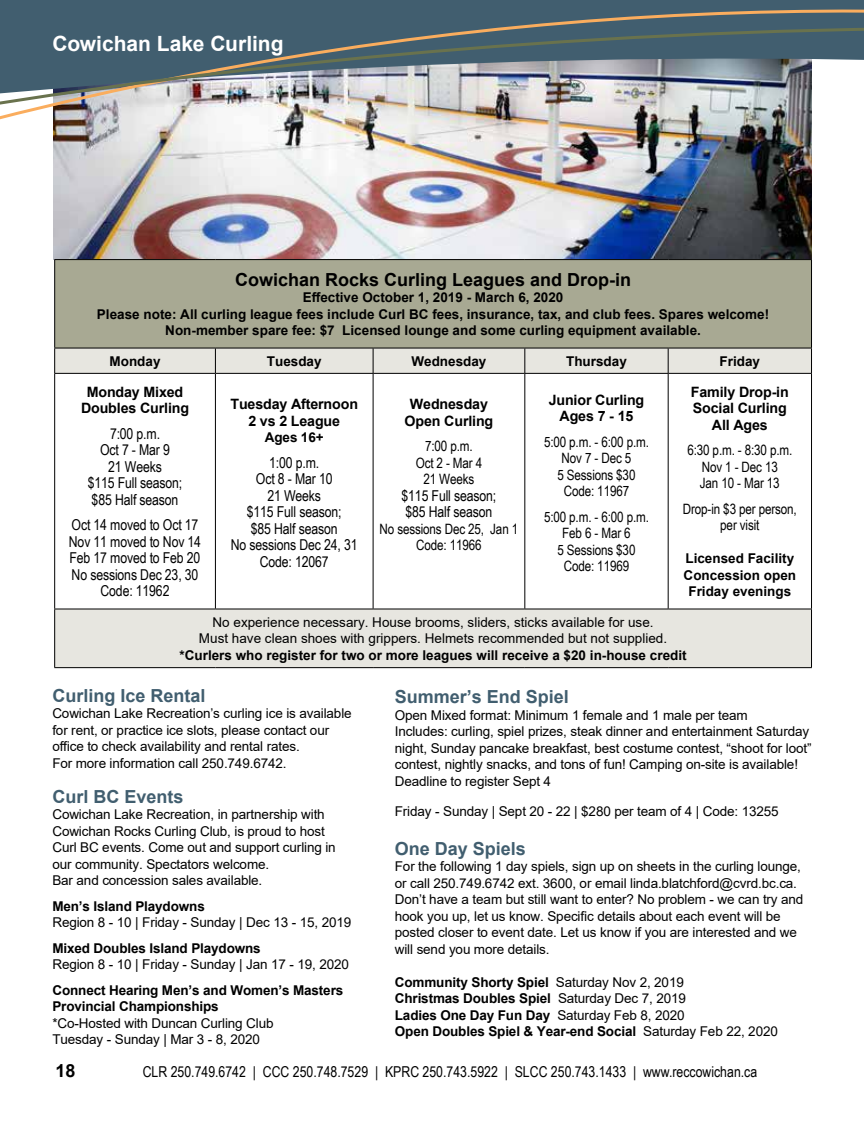
<style>
.page{position:relative;width:864px;height:1134px;background:#fff}
.page>*{position:absolute;margin:0;border:0;box-sizing:border-box;transform-origin:0 0}
.t1{font:700 21px "Arial";color:#fff}
.t2{font:700 18px "Arial";color:#415e6f}
.t3{font:700 18px "Arial";color:#000}
.t4{font:15px/16.5px "Arial Narrow";letter-spacing:-.01em;color:#000;text-align:center}
.t5{font:14.25px/16.5px "Arial Narrow";letter-spacing:-.01em;color:#000;text-align:center}
.t6{font:700 14.25px/16.5px "Arial";letter-spacing:-.01em;color:#000;text-align:center}
.t7{font:13.5px/16.5px "Arial";letter-spacing:-.01em;color:#000}
.t8{font:700 13.5px/16.5px "Arial";color:#000}
.s1{font-weight:400}
</style>
<div class="page">
<img style="left:54px;top:174px;width:758px;height:85px">
<img style="left:0;top:119px;width:812px;height:55px">
<img style="left:0;top:0;width:864px;height:119px">
<div style="left:55px;top:260px;width:757px;height:88px;background:#a8a993"></div>
<svg style="left:55px;top:349px;width:756px;height:318px"></svg>
<hr style="left:54px;top:259px;width:161px;height:1px;background:#000">
<hr style="left:54px;top:260px;width:1px;height:88px;background:#000">
<hr style="left:215px;top:259px;width:158px;height:1px;background:#000">
<hr style="left:373px;top:259px;width:152px;height:1px;background:#000">
<hr style="left:525px;top:259px;width:143px;height:1px;background:#000">
<hr style="left:668px;top:259px;width:144px;height:1px;background:#000">
<hr style="left:811px;top:260px;width:1px;height:88px;background:#000">
<hr style="left:54px;top:348px;width:161px;height:1px;background:#000">
<svg style="left:54px;top:348px;width:1px;height:25px"></svg>
<hr style="left:215px;top:348px;width:158px;height:1px;background:#000">
<svg style="left:215px;top:348px;width:1px;height:25px"></svg>
<hr style="left:373px;top:348px;width:152px;height:1px;background:#000">
<svg style="left:373px;top:348px;width:1px;height:25px"></svg>
<hr style="left:525px;top:348px;width:143px;height:1px;background:#000">
<svg style="left:524px;top:348px;width:1px;height:25px"></svg>
<hr style="left:668px;top:348px;width:144px;height:1px;background:#000">
<svg style="left:668px;top:348px;width:1px;height:25px"></svg>
<svg style="left:811px;top:348px;width:1px;height:25px"></svg>
<hr style="left:54px;top:373px;width:161px;height:1px;background:#000">
<hr style="left:54px;top:374px;width:1px;height:235px;background:#000">
<hr style="left:215px;top:373px;width:158px;height:1px;background:#000">
<hr style="left:215px;top:374px;width:1px;height:235px;background:#000">
<hr style="left:373px;top:373px;width:152px;height:1px;background:#000">
<hr style="left:373px;top:374px;width:1px;height:235px;background:#000">
<hr style="left:525px;top:373px;width:143px;height:1px;background:#000">
<hr style="left:524px;top:374px;width:1px;height:235px;background:#000">
<hr style="left:668px;top:373px;width:144px;height:1px;background:#000">
<hr style="left:668px;top:374px;width:1px;height:235px;background:#000">
<hr style="left:811px;top:374px;width:1px;height:235px;background:#000">
<hr style="left:54px;top:609px;width:161px;height:1px;background:#000">
<hr style="left:54px;top:609px;width:1px;height:58px;background:#000">
<hr style="left:215px;top:609px;width:158px;height:1px;background:#000">
<hr style="left:373px;top:609px;width:152px;height:1px;background:#000">
<hr style="left:525px;top:609px;width:143px;height:1px;background:#000">
<hr style="left:668px;top:609px;width:144px;height:1px;background:#000">
<hr style="left:811px;top:609px;width:1px;height:58px;background:#000">
<hr style="left:54px;top:667px;width:161px;height:1px;background:#000">
<hr style="left:215px;top:667px;width:158px;height:1px;background:#000">
<hr style="left:373px;top:667px;width:152px;height:1px;background:#000">
<hr style="left:525px;top:667px;width:143px;height:1px;background:#000">
<hr style="left:668px;top:667px;width:144px;height:1px;background:#000">
<h1 class="t1" style="left:52px;top:29px;width:233px">Cowichan Lake Curling</h1>
<h2 class="t3" style="left:235px;top:267px;width:398px">Cowichan Rocks Curling Leagues and Drop-in</h2>
<p class="t8" style="left:97px;top:289px;width:674px;text-align:center">Effective October 1, 2019 - March 6, 2020<br>Please note: All curling league fees include Curl BC fees, insurance, tax, and club fees. Spares welcome!<br>Non-member spare fee: $7 Licensed lounge and some curling equipment available.</p>
<p class="t8" style="left:110px;top:353px;width:53px">Monday</p>
<p class="t8" style="left:267px;top:353px;width:56px">Tuesday</p>
<p class="t8" style="left:411px;top:353px;width:77px">Wednesday</p>
<p class="t8" style="left:566px;top:353px;width:62px">Thursday</p>
<p class="t8" style="left:720px;top:353px;width:42px">Friday</p>
<p class="t6" style="left:81px;top:384px;width:110px">Monday Mixed<br>Doubles Curling</p>
<p class="t4" style="left:88px;top:425px;width:96px">7:00 p.m.<br>Oct 7 - Mar 9<br>21 Weeks<br>$115 Full season; $85 Half season</p>
<p class="t4" style="left:69px;top:516px;width:134px">Oct 14 moved to Oct 17<br>Nov 11 moved to Nov 14<br>Feb 17 moved to Feb 20<br>No sessions Dec 23, 30<br>Code: 11962</p>
<p class="t6" style="left:691px;top:384px;width:99px">Family Drop-in<br>Social Curling<br>All Ages</p>
<p class="t5" style="left:687px;top:441px;width:106px">6:30 p.m. - 8:30 p.m.<br>Nov 1 - Dec 13<br>Jan 10 - Mar 13</p>
<p class="t5" style="left:683px;top:500px;width:115px">Drop-in $3 per person, per visit</p>
<p class="t8" style="left:684px;top:550px;width:114px;text-align:center">Licensed Facility<br>Concession open<br>Friday evenings</p>
<p class="t6" style="left:549px;top:392px;width:97px">Junior Curling<br>Ages 7 - 15</p>
<p class="t5" style="left:544px;top:433px;width:106px">5:00 p.m. - 6:00 p.m.<br>Nov 7 - Dec 5<br>5 Sessions $30<br>Code: 11967</p>
<p class="t5" style="left:544px;top:508px;width:106px">5:00 p.m. - 6:00 p.m.<br>Feb 6 - Mar 6<br>5 Sessions $30<br>Code: 11969</p>
<p class="t6" style="left:230px;top:396px;width:129px">Tuesday Afternoon<br>2 vs 2 League</p>
<p class="t8" style="left:265px;top:430px;width:60px">Ages 16+</p>
<p class="t4" style="left:231px;top:454px;width:128px">1:00 p.m.<br>Oct 8 - Mar 10<br>21 Weeks<br>$115 Full season;<br>$85 Half season<br>No sessions Dec 24, 31<br>Code: 12067</p>
<p class="t6" style="left:405px;top:396px;width:90px">Wednesday<br>Open Curling</p>
<p class="t5" style="left:416px;top:438px;width:68px">7:00 p.m.<br>Oct 2 - Mar 4<br>21 Weeks</p>
<p class="t4" style="left:402px;top:487px;width:96px;text-align:left">$115 Full season; $85 Half season</p>
<p class="t5" style="left:380px;top:520px;width:140px">No sessions Dec 25, Jan 1<br>Code: 11966</p>
<p class="t7" style="left:199px;top:614px;width:470px;text-align:center">No experience necessary. House brooms, sliders, sticks available for use.<br>Must have clean shoes with grippers. Helmets recommended but not supplied.</p>
<p class="t8" style="left:180px;top:647px;width:509px">*Curlers who register for two or more leagues will receive a $20 in-house credit</p>
<h2 class="t2" style="left:52px;top:683px;width:155px">Curling Ice Rental</h2>
<p class="t7" style="left:52px;top:705px;width:301px">Cowichan Lake Recreation’s curling ice is available for rent, or practice ice slots, please contact our office to check availability and rental rates.<br>For more information call 250.749.6742.</p>
<h2 class="t2" style="left:395px;top:684px;width:176px">Summer’s End Spiel</h2>
<p class="t7" style="left:395px;top:707px;width:418px">Open Mixed format: Minimum 1 female and 1 male per team<br>Includes: curling, spiel prizes, steak dinner and entertainment Saturday night, Sunday pancake breakfast, best costume contest, “shoot for loot” contest, nightly snacks, and tons of fun! Camping on-site is available!<br>Deadline to register Sept 4</p>
<p class="t7" style="left:395px;top:803px;width:385px">Friday - Sunday | Sept 20 - 22 | $280 per team of 4 | Code: 13255</p>
<h2 class="t2" style="left:395px;top:836px;width:133px">One Day Spiels</h2>
<p class="t7" style="left:395px;top:858px;width:410px">For the following 1 day spiels, sign up on sheets in the curling lounge, or call 250.749.6742 ext. 3600, or email linda.blatchford@cvrd.bc.ca.<br>Don’t have a team but still want to enter? No problem - we can try and hook you up, let us know. Specific details about each event will be posted closer to event date. Let us know if you are interested and we will send you more details.</p>
<p class="t8" style="left:395px;top:974px;width:385px">Community Shorty Spiel <span class="s1">Saturday Nov 2, 2019<br></span>Christmas Doubles Spiel <span class="s1">Saturday Dec 7, 2019<br></span>Ladies One Day Fun Day <span class="s1">Saturday Feb 8, 2020<br></span>Open Doubles Spiel &amp; Year-end Social <span class="s1">Saturday Feb 22, 2020</span></p>
<h2 class="t2" style="left:52px;top:784px;width:133px">Curl BC Events</h2>
<p class="t7" style="left:52px;top:806px;width:285px">Cowichan Lake Recreation, in partnership with Cowichan Rocks Curling Club, is proud to host Curl BC events. Come out and support curling in our community. Spectators welcome.<br>Bar and concession sales available.</p>
<p class="t8" style="left:52px;top:898px;width:154px">Men’s Island Playdowns</p>
<p class="t7" style="left:52px;top:914px;width:300px">Region 8 - 10 | Friday - Sunday | Dec 13 - 15, 2019</p>
<p class="t8" style="left:52px;top:940px;width:210px">Mixed Doubles Island Playdowns</p>
<p class="t7" style="left:52px;top:956px;width:298px">Region 8 - 10 | Friday - Sunday | Jan 17 - 19, 2020</p>
<p class="t8" style="left:52px;top:982px;width:292px">Connect Hearing Men’s and Women’s Masters<br>Provincial Championships</p>
<p class="t7" style="left:52px;top:1015px;width:223px">*Co-Hosted with Duncan Curling Club<br>Tuesday - Sunday | Mar 3 - 8, 2020</p>
<h2 class="t3" style="left:55px;top:1058px;width:22px">18</h2>
<p class="t4" style="left:143px;top:1063px;width:616px">CLR 250.749.6742 | CCC 250.748.7529 | KPRC 250.743.5922 | SLCC 250.743.1433 | www.reccowichan.ca</p>
</div>
